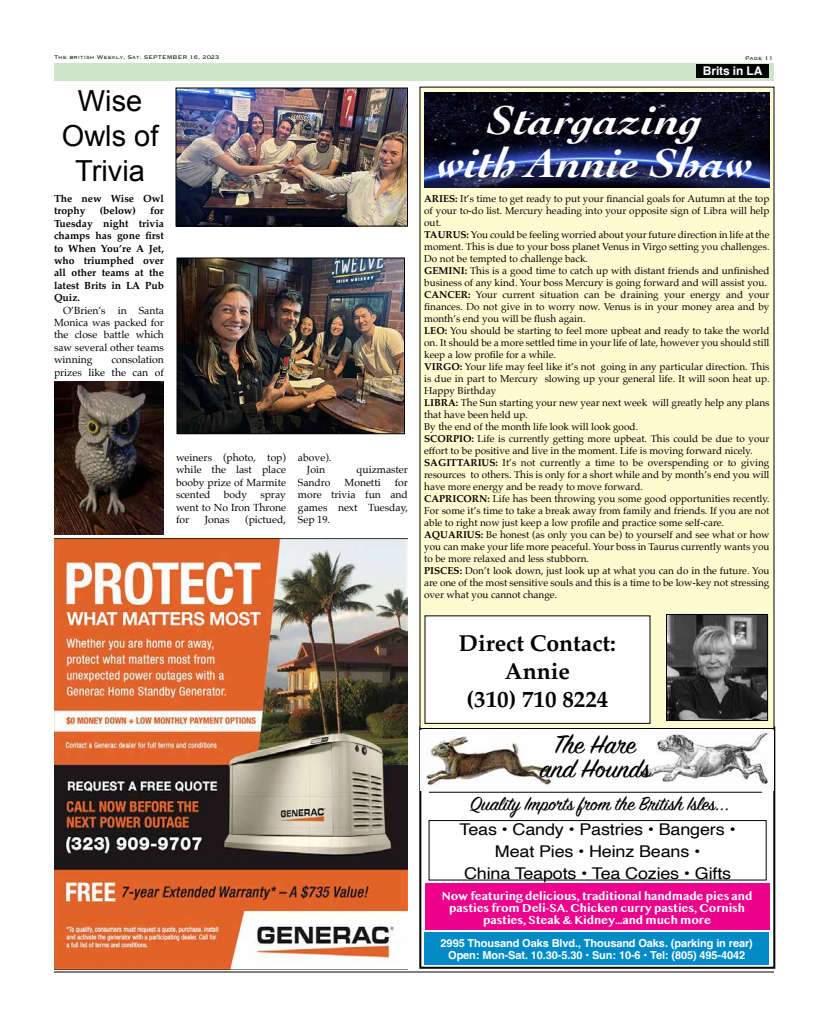
<style>
.page{position:relative;width:828px;height:1026px;background:#fff}
.page>*{position:absolute;margin:0;border:0;box-sizing:border-box;transform-origin:0 0}
.t1{font:italic 700 42.3px/43px "Cochin";color:#fff;text-align:center;scale:1.11 1}
.t2{font:29px/34.8px "Arial";color:#000;text-align:center}
.t3{font:28.8px/24px "Sign Painter House Script";letter-spacing:-.01em;color:#000;text-align:center;scale:1.04 1}
.t4{font:700 23px/27.6px "Palatino";color:#000;text-align:center}
.t5{font:21.1px "Sign Painter House Script";letter-spacing:-.01em;color:#000;scale:1.04 1}
.t6{font:16.2px/21.6px "Helvetica";letter-spacing:-.01em;color:#000;text-align:center;scale:1.11 1}
.t7{font:700 12px/12px "Myanmar MN";letter-spacing:-.01em;color:#fff;text-align:center}
.t8{font:700 12px "Helvetica";letter-spacing:-.01em;color:#fff}
.t9{font:700 11px/12px "Helvetica";letter-spacing:-.01em;color:#fff;text-align:center}
.t10{font:10.4px/12.4px "Palatino";color:#000;text-align:justify}
.t11{font:700 10.4px/12.4px "Palatino";color:#000}
.t12{font:10px/12px "Palatino";color:#000}
.t13{font:300 7px "Copperplate";color:#000}
.s1{font-weight:700}
</style>
<div class="page">
<hr style="left:54px;top:972px;width:720px;height:1px;background:#000">
<div style="left:419px;top:727px;width:356px;height:242px;border:2px solid #000"></div>
<div style="left:54px;top:63px;width:720px;height:18px;background:#d0e4c8"></div>
<div style="left:696px;top:64px;width:73px;height:14px;background:#000"></div>
<div style="left:424px;top:932px;width:345px;height:32px;background:#008bc7"></div>
<div style="left:429px;top:820px;width:337px;height:60px;border:1px solid #000"></div>
<div style="left:425px;top:883px;width:345px;height:47px;background:#ec008c"></div>
<div style="left:420px;top:87px;width:354px;height:641px;background:#fffbd0"></div>
<div style="left:425px;top:616px;width:225px;height:107px;background:#fff"></div>
<div style="left:425px;top:616px;width:225px;height:108px;border:1px solid #000"></div>
<img style="left:668px;top:616px;width:98px;height:103px">
<div style="left:666px;top:614px;width:102px;height:107px;border:1px solid #000"></div>
<hr style="left:429px;top:792px;width:333px;height:1px;background:#000">
<img style="left:420px;top:731px;width:354px;height:60px">
<img style="left:424px;top:93px;width:345px;height:95px">
<img style="left:54px;top:538px;width:354px;height:432px">
<img style="left:178px;top:90px;width:228px;height:135px">
<div style="left:176px;top:88px;width:232px;height:139px;border:1px solid #000"></div>
<img style="left:178px;top:260px;width:225px;height:172px">
<div style="left:176px;top:258px;width:229px;height:176px;border:1px solid #000"></div>
<img style="left:54px;top:381px;width:110px;height:154px">
<p class="t13" style="left:54px;top:53px;width:167px">The british Weekly, Sat. SEPTEMBER 16, 2023</p>
<p class="t13" style="left:745px;top:54px;width:29px">Page 11</p>
<p class="t8" style="left:703px;top:64px;width:61px">Brits in LA</p>
<h2 class="t2" style="left:62px;top:84px;width:98px">Wise<br>Owls of<br>Trivia</h2>
<p class="t11" style="left:54px;top:192px;width:112px">The new Wise Owl trophy</p>
<p class="t11" style="left:54px;top:204px;width:112px;text-align:justify;text-indent:96px">for Tuesday night trivia champs has gone first to When You’re A Jet, who triumphed over all other teams at the latest Brits in LA Pub Quiz.</p>
<p class="t10" style="left:54px;top:304px;width:112px;text-indent:9px">O’Brien’s in Santa Monica was packed for the close battle which saw several other teams winning</p>
<p class="t11" style="left:100px;top:204px;width:38px">(below)</p>
<p class="t10" style="left:54px;top:354px;width:111px;text-align:right">consolation<br>prizes like the can of</p>
<p class="t10" style="left:176px;top:451px;width:111px">weiners (photo, top) while the last place booby prize of Marmite scented</p>
<p class="t10" style="left:224px;top:489px;width:25px">body</p>
<p class="t10" style="left:176px;top:489px;width:112px;text-indent:84px">spray went to No Iron Throne for</p>
<p class="t10" style="left:205px;top:513px;width:26px">Jonas</p>
<p class="t10" style="left:245px;top:513px;width:42px">(pictued,</p>
<p class="t10" style="left:298px;top:451px;width:35px;text-align:center">above).<br>Join</p>
<p class="t10" style="left:357px;top:464px;width:53px">quizmaster</p>
<p class="t10" style="left:298px;top:476px;width:112px;text-indent:97px">for more trivia fun and games next Tuesday, Sep 19.</p>
<p class="t10" style="left:298px;top:476px;width:34px">Sandro</p>
<p class="t10" style="left:345px;top:476px;width:38px">Monetti</p>
<h1 class="t1" style="left:438px;top:96px;width:285px">Stargazing<br>with Annie Shaw</h1>
<p class="t12" style="left:424px;top:192px;width:347px"><span class="s1">ARIES:</span> It’s time to get ready to put your financial goals for Autumn at the top of your to-do list. Mercury heading into your opposite sign of Libra will help out.<br><span class="s1">TAURUS:</span> You could be feeling worried about your future direction in life at the moment. This is due to your boss planet Venus in Virgo setting you challenges.<br>Do not be tempted to challenge back.<br><span class="s1">GEMINI:</span> This is a good time to catch up with distant friends and unfinished business of any kind. Your boss Mercury is going forward and will assist you.<br><span class="s1">CANCER:</span> Your current situation can be draining your energy and your finances. Do not give in to worry now. Venus is in your money area and by month’s end you will be flush again.<br><span class="s1">LEO:</span> You should be starting to feel more upbeat and ready to take the world on. It should be a more settled time in your life of late, however you should still keep a low profile for a while.<br><span class="s1">VIRGO:</span> Your life may feel like it’s not going in any particular direction. This is due in part to Mercury slowing up your general life. It will soon heat up.<br>Happy Birthday<br><span class="s1">LIBRA:</span> The Sun starting your new year next week will greatly help any plans that have been held up.<br>By the end of the month life look will look good.<br><span class="s1">SCORPIO:</span> Life is currently getting more upbeat. This could be due to your effort to be positive and live in the moment. Life is moving forward nicely.<br><span class="s1">SAGITTARIUS:</span> It’s not currently a time to be overspending or to giving resources to others. This is only for a short while and by month’s end you will have more energy and be ready to move forward.<br><span class="s1">CAPRICORN:</span> Life has been throwing you some good opportunities recently.<br>For some it’s time to take a break away from family and friends. If you are not able to right now just keep a low profile and practice some self-care.<br><span class="s1">AQUARIUS:</span> Be honest (as only you can be) to yourself and see what or how you can make your life more peaceful. Your boss in Taurus currently wants you to be more relaxed and less stubborn.<br><span class="s1">PISCES:</span> Don’t look down, just look up at what you can do in the future. You are one of the most sensitive souls and this is a time to be low-key not stressing over what you cannot change.</p>
<h3 class="t4" style="left:459px;top:629px;width:159px">Direct Contact:<br>Annie<br>(310) 710 8224</h3>
<h3 class="t3" style="left:540px;top:735px;width:107px">The Hare and Hounds</h3>
<h3 class="t5" style="left:470px;top:791px;width:251px">Quality Imports from the British Isles...</h3>
<h3 class="t6" style="left:460px;top:819px;width:250px">Teas • Candy • Pastries • Bangers •<br>Meat Pies • Heinz Beans •<br>China Teapots • Tea Cozies • Gifts</h3>
<p class="t7" style="left:442px;top:890px;width:312px">Now featuring delicious, traditional handmade pies and pasties from Deli-SA. Chicken curry pasties, Cornish pasties, Steak &amp; Kidney...and much more</p>
<p class="t9" style="left:441px;top:938px;width:314px">2995 Thousand Oaks Blvd., Thousand Oaks. (parking in rear)<br>Open: Mon-Sat. 10.30-5.30 • Sun: 10-6 • Tel: (805) 495-4042</p>
</div>
